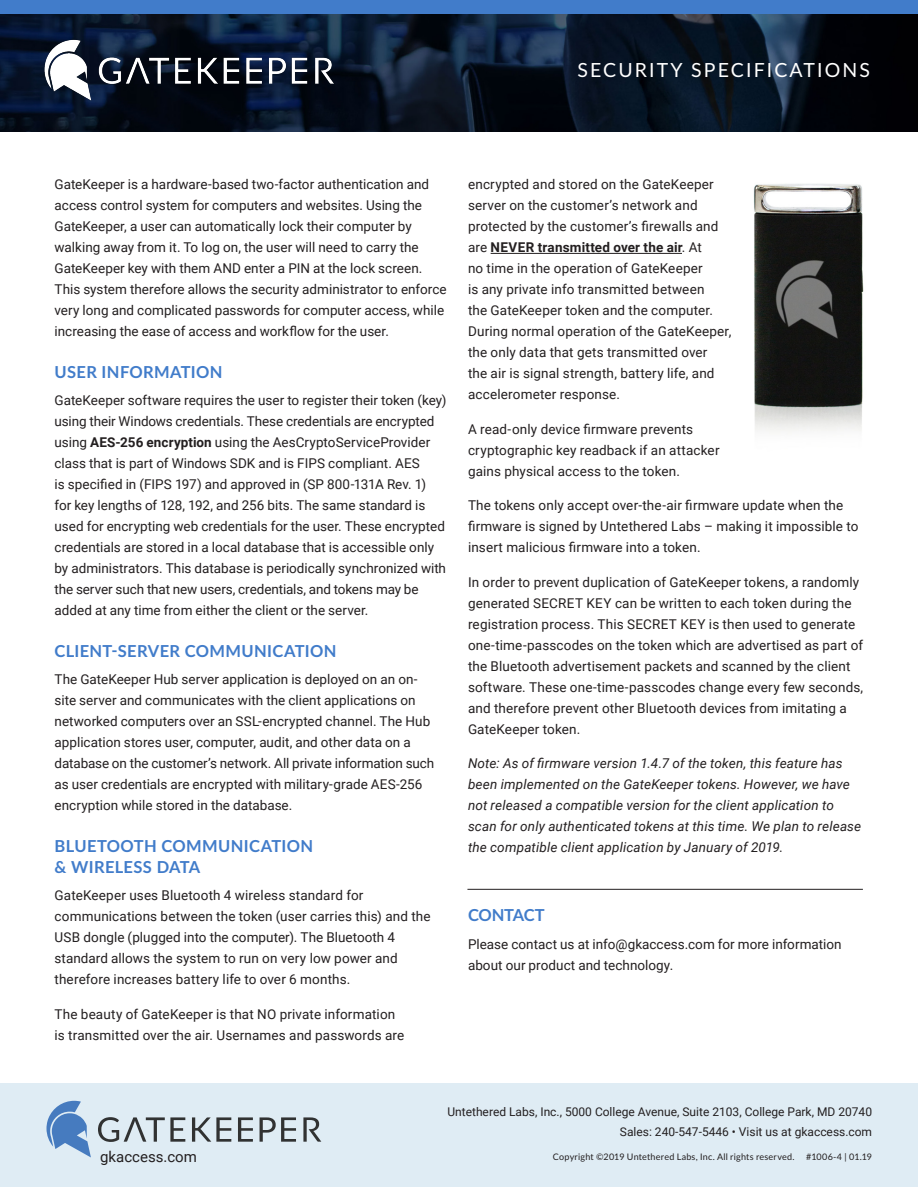
<style>
.page{position:relative;width:918px;height:1188px;background:#fff}
.page>*{position:absolute;margin:0;border:0;box-sizing:border-box;transform-origin:0 0}
.t1{font:19.5px "Lato";letter-spacing:.11em;color:#fff}
.t2{font:700 16.5px/21px "Lato";letter-spacing:.02em;color:#417cca}
.t3{font:700 16.5px "Lato";letter-spacing:-.02em;color:#417cca}
.t4{font:15px "Roboto";color:#231f20}
.t5{font:13.5px/21px "Roboto";letter-spacing:.005em;color:#231f20}
.t6{font:italic 13.5px/21px "Roboto";letter-spacing:.01em;color:#231f20}
.t7{font:12px "Roboto";color:#231f20}
.t8{font:9px "Lato";letter-spacing:.025em;color:#231f20}
.s1{font-weight:700}
</style>
<div class="page">
<img style="left:0;top:13px;width:918px;height:119px">
<hr style="left:491px;top:253px;width:191px;height:1px;background:#231f20">
<img style="left:41px;top:36px;width:297px;height:70px">
<div style="left:0;top:0;width:918px;height:13px;background:#417cca"></div>
<div style="left:0;top:1083px;width:918px;height:104px;background:#dfecf4"></div>
<svg style="left:47px;top:1101px;width:44px;height:56px"></svg>
<svg style="left:98px;top:1117px;width:87px;height:25px"></svg>
<svg style="left:192px;top:1117px;width:39px;height:25px"></svg>
<svg style="left:238px;top:1117px;width:15px;height:25px"></svg>
<svg style="left:260px;top:1117px;width:36px;height:25px"></svg>
<svg style="left:303px;top:1117px;width:18px;height:25px"></svg>
<img style="left:753px;top:184px;width:111px;height:248px">
<hr style="left:467px;top:889px;width:396px;height:1px;background:#231f20">
<p class="t1" style="left:577px;top:56px;width:294px">SECURITY SPECIFICATIONS</p>
<p class="t5" style="left:55px;top:174px;width:394px">GateKeeper is a hardware-based two-factor authentication and access control system for computers and websites. Using the GateKeeper, a user can automatically lock their computer by walking away from it. To log on, the user will need to carry the GateKeeper key with them AND enter a PIN at the lock screen.<br>This system therefore allows the security administrator to enforce very long and complicated passwords for computer access, while increasing the ease of access and workflow for the user.</p>
<p class="t2" style="left:55px;top:360px;width:170px">USER INFORMATION</p>
<p class="t5" style="left:55px;top:390px;width:394px">GateKeeper software requires the user to register their token (key) using their Windows credentials. These credentials are encrypted using <span class="s1">AES-256 encryption</span> using the AesCryptoServiceProvider class that is part of Windows SDK and is FIPS compliant. AES<br>is specified in (FIPS 197) and approved in (SP 800-131A Rev. 1)<br>for key lengths of 128, 192, and 256 bits. The same standard is used for encrypting web credentials for the user. These encrypted credentials are stored in a local database that is accessible only by administrators. This database is periodically synchronized with the server such that new users, credentials, and tokens may be added at any time from either the client or the server.</p>
<p class="t2" style="left:55px;top:639px;width:284px">CLIENT-SERVER COMMUNICATION</p>
<p class="t5" style="left:55px;top:669px;width:381px">The GateKeeper Hub server application is deployed on an on&shy;site server and communicates with the client applications on networked computers over an SSL-encrypted channel. The Hub application stores user, computer, audit, and other data on a database on the customer’s network. All private information such as user credentials are encrypted with military-grade AES-256 encryption while stored in the database.</p>
<p class="t2" style="left:55px;top:834px;width:260px">BLUETOOTH COMMUNICATION &amp; WIRELESS DATA</p>
<p class="t5" style="left:55px;top:885px;width:378px">GateKeeper uses Bluetooth 4 wireless standard for communications between the token (user carries this) and the USB dongle (plugged into the computer). The Bluetooth 4 standard allows the system to run on very low power and therefore increases battery life to over 6 months.</p>
<p class="t5" style="left:55px;top:1003px;width:351px">The beauty of GateKeeper is that NO private information is transmitted over the air. Usernames and passwords are</p>
<p class="t5" style="left:468px;top:174px;width:265px">encrypted and stored on the GateKeeper server on the customer’s network and protected by the customer’s firewalls and are <span class="s1">NEVER transmitted over the air</span>. At<br>no time in the operation of GateKeeper<br>is any private info transmitted between<br>the GateKeeper token and the computer.<br>During normal operation of the GateKeeper, the only data that gets transmitted over<br>the air is signal strength, battery life, and accelerometer response.</p>
<p class="t5" style="left:468px;top:418px;width:253px">A read-only device firmware prevents cryptographic key readback if an attacker gains physical access to the token.</p>
<p class="t5" style="left:468px;top:495px;width:392px">The tokens only accept over-the-air firmware update when the firmware is signed by Untethered Labs – making it impossible to insert malicious firmware into a token.</p>
<p class="t5" style="left:468px;top:571px;width:397px">In order to prevent duplication of GateKeeper tokens, a randomly generated SECRET KEY can be written to each token during the registration process. This SECRET KEY is then used to generate one-time-passcodes on the token which are advertised as part of the Bluetooth advertisement packets and scanned by the client software. These one-time-passcodes change every few seconds, and therefore prevent other Bluetooth devices from imitating a GateKeeper token.</p>
<p class="t6" style="left:468px;top:753px;width:395px">Note: As of firmware version 1.4.7 of the token, this feature has been implemented on the GateKeeper tokens. However, we have not released a compatible version for the client application to scan for only authenticated tokens at this time. We plan to release the compatible client application by January of 2019.</p>
<p class="t3" style="left:468px;top:903px;width:78px">CONTACT</p>
<p class="t5" style="left:468px;top:933px;width:375px">Please contact us at info@gkaccess.com for more information about our product and technology.</p>
<p class="t7" style="left:447px;top:1104px;width:426px">Untethered Labs, Inc., 5000 College Avenue, Suite 2103, College Park, MD 20740</p>
<p class="t7" style="left:620px;top:1123px;width:254px">Sales: 240-547-5446 • Visit us at gkaccess.com</p>
<p class="t4" style="left:100px;top:1147px;width:98px">gkaccess.com</p>
<p class="t8" style="left:553px;top:1150px;width:243px">Copyright ©2019 Untethered Labs, Inc. All rights reserved.</p>
<p class="t8" style="left:806px;top:1150px;width:67px">#1006-4 | 01.19</p>
</div>
